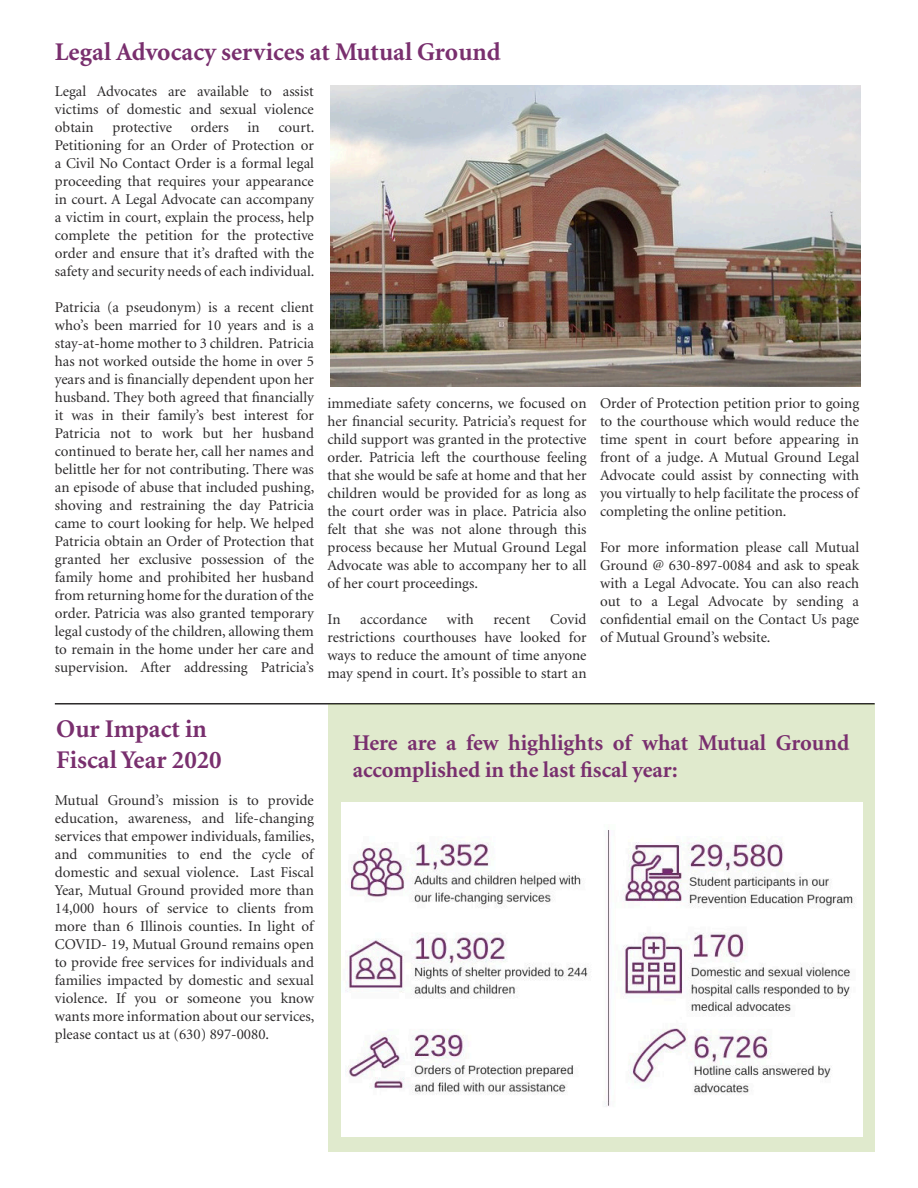
<style>
.page{position:relative;width:918px;height:1188px;background:#fff}
.page>*{position:absolute;margin:0;border:0;box-sizing:border-box;transform-origin:0 0}
.t1{font:700 25.5px/30.6px "Minion";color:#792f6e}
.t2{font:700 22.5px/27px "Minion";color:#792f6e}
.t3{font:15px/18px "Minion";color:#2b292a;text-align:justify}
</style>
<div class="page">
<hr style="left:55px;top:703px;width:820px;height:2px;background:#2b292a">
<div style="left:328px;top:705px;width:547px;height:447px;background:#e0eacd"></div>
<img style="left:330px;top:85px;width:530px;height:301px">
<div style="left:341px;top:802px;width:521px;height:335px;background:#fff"></div>
<img style="left:345px;top:830px;width:511px;height:277px">
<h1 class="t1" style="left:55px;top:39px;width:447px">Legal Advocacy services at Mutual Ground</h1>
<p class="t3" style="left:55px;top:83px;width:261px">Legal Advocates are available to assist victims of domestic and sexual violence obtain</p>
<p class="t3" style="left:112px;top:119px;width:61px">protective</p>
<p class="t3" style="left:191px;top:119px;width:39px">orders</p>
<p class="t3" style="left:248px;top:119px;width:14px">in</p>
<p class="t3" style="left:55px;top:119px;width:261px;text-indent:224px">court.<br>Petitioning for an Order of Protection or a Civil No Contact Order is a formal legal proceeding that requires your appearance in court. A Legal Advocate can accompany a victim in court, explain the process, help complete the petition for the protective order and ensure that it’s drafted with the safety and security needs of each individual.</p>
<p class="t3" style="left:55px;top:299px;width:261px">Patricia (a pseudonym) is a recent client who’s been married for 10 years and is a stay-at-home mother to 3 children. Patricia has not worked outside the home in over 5 years and is financially dependent upon her husband. They both agreed that financially it was in their family’s best interest for Patricia not to work but her husband continued to berate her, call her names and belittle her for not contributing. There was an episode of abuse that included pushing, shoving and restraining the day Patricia came to court looking for help. We helped Patricia obtain an Order of Protection that granted her exclusive possession of the family home and prohibited her husband from returning home for the duration of the order. Patricia was also granted temporary legal custody of the children, allowing them to remain in the home under her care and supervision. After addressing Patricia’s</p>
<p class="t3" style="left:327px;top:395px;width:261px">immediate safety concerns, we focused on her financial security. Patricia’s request for child support was granted in the protective order. Patricia left the courthouse feeling that she would be safe at home and that her children would be provided for as long as the court order was in place. Patricia also felt that she was not alone through this process because her Mutual Ground Legal Advocate was able to accompany her to all of her court proceedings.</p>
<p class="t3" style="left:327px;top:611px;width:15px">In</p>
<p class="t3" style="left:360px;top:611px;width:68px">accordance</p>
<p class="t3" style="left:447px;top:611px;width:29px">with</p>
<p class="t3" style="left:494px;top:611px;width:38px">recent</p>
<p class="t3" style="left:327px;top:611px;width:261px;text-indent:223px">Covid restrictions courthouses have looked for ways to reduce the amount of time anyone may spend in court. It’s possible to start an</p>
<p class="t3" style="left:600px;top:395px;width:261px">Order of Protection petition prior to going to the courthouse which would reduce the time spent in court before appearing in front of a judge. A Mutual Ground Legal Advocate could assist by connecting with you virtually to help facilitate the process of completing the online petition.</p>
<p class="t3" style="left:600px;top:539px;width:261px">For more information please call Mutual Ground @ 630-897-0084 and ask to speak with a Legal Advocate. You can also reach out to a Legal Advocate by sending a confidential email on the Contact Us page of Mutual Ground’s website.</p>
<h1 class="t1" style="left:56px;top:716px;width:167px">Our Impact in<br>Fiscal Year 2020</h1>
<p class="t3" style="left:55px;top:792px;width:261px">Mutual Ground’s mission is to provide education, awareness, and life-changing services that empower individuals, families, and communities to end the cycle of domestic and sexual violence. Last Fiscal Year, Mutual Ground provided more than 14,000 hours of service to clients from more than 6 Illinois counties. In light of COVID- 19, Mutual Ground remains open to provide free services for individuals and families impacted by domestic and sexual violence. If you or someone you know wants more information about our services, please contact us at (630) 897-0080.</p>
<h2 class="t2" style="left:353px;top:731px;width:498px">Here are a few highlights of what Mutual Ground accomplished in the last fiscal year:</h2>
</div>
